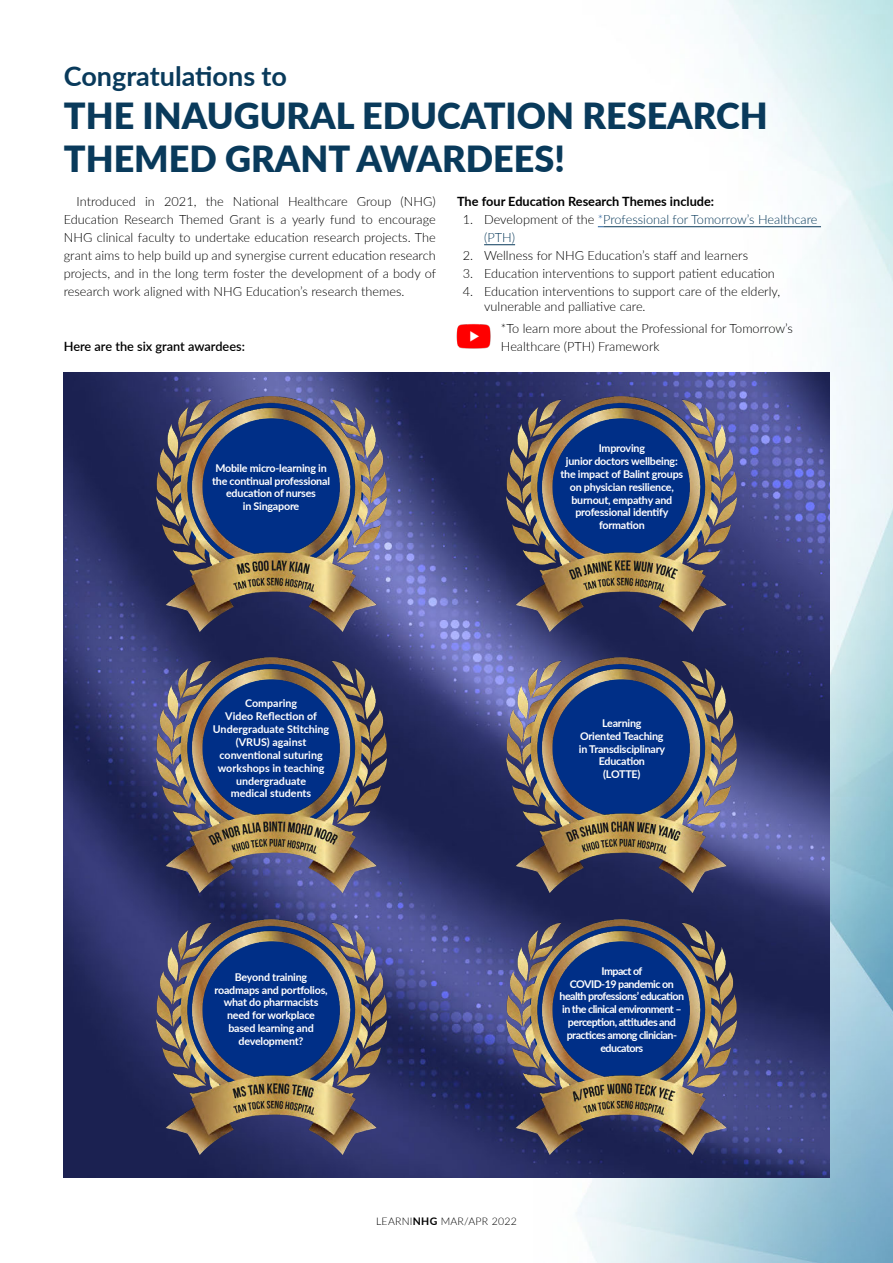
<style>
.page{position:relative;width:893px;height:1263px;background:#fff}
.page>*{position:absolute;margin:0;border:0;box-sizing:border-box;transform-origin:0 0}
.t1{font:900 36px/43.2px "Lato";color:#093a5b}
.t2{font:700 27px "Lato";color:#093a5b}
.t3{font:300 12.75px/18px "Lato";color:#000}
.t4{font:300 12.75px/18px "Lato";color:#093a5b}
.t5{font:700 12.75px "Lato";color:#000}
.t6{font:600 12.75px "Lato";color:#000}
.t7{font:700 10.65px/12.9px "Lato";letter-spacing:-.02em;color:#fff;text-align:center}
.t8{font:700 10.65px/12.9px "Lato";letter-spacing:-.05em;color:#fff;text-align:center}
.t9{font:700 10.65px/12.9px "Lato";color:#fff;text-align:center}
.t10{font:300 10.5px "Lato";letter-spacing:.025em;color:#000}
.s1{color:#000}
.s2{color:#215e9e}
.s3{font-weight:700}
</style>
<div class="page">
<img style="left:186px;top:0;width:707px;height:1263px">
<img style="left:454px;top:322px;width:47px;height:28px">
<img style="left:64px;top:373px;width:765px;height:805px">
<hr style="left:603px;top:226px;width:218px;height:1px;background:#093a5b">
<hr style="left:484px;top:244px;width:31px;height:1px;background:#093a5b">
<img style="left:156px;top:396px;width:230px;height:235px">
<img style="left:507px;top:396px;width:230px;height:235px">
<img style="left:156px;top:658px;width:230px;height:235px">
<img style="left:507px;top:658px;width:230px;height:235px">
<img style="left:156px;top:919px;width:230px;height:235px">
<img style="left:507px;top:919px;width:230px;height:235px">
<h2 class="t2" style="left:64px;top:56px;width:225px">Congratulations to</h2>
<h1 class="t1" style="left:64px;top:92px;width:705px">THE INAUGURAL EDUCATION RESEARCH<br>THEMED GRANT AWARDEES!</h1>
<p class="t3" style="left:64px;top:192px;width:374px;text-align:justify;text-indent:13px">Introduced in 2021, the National Healthcare Group (NHG)<br>Education Research Themed Grant is a yearly fund to encourage NHG clinical faculty to undertake education research projects. The grant aims to help build up and synergise current education research projects, and in the long term foster the development of a body of research work aligned with NHG Education’s research themes.</p>
<p class="t6" style="left:64px;top:337px;width:183px">Here are the six grant awardees:</p>
<p class="t5" style="left:457px;top:192px;width:259px">The four Education Research Themes include:</p>
<p class="t4" style="left:484px;top:210px;width:335px;text-indent:-21px"><span class="s1">1. Development of the</span> <span class="s2">*</span>Professional for Tomorrow’s Healthcare (PTH)</p>
<p class="t3" style="left:463px;top:246px;width:287px">2. Wellness for NHG Education’s staff and learners</p>
<p class="t3" style="left:463px;top:264px;width:314px">3. Education interventions to support patient education</p>
<p class="t3" style="left:484px;top:283px;width:298px;line-height:15.3px;text-indent:-21px">4. Education interventions to support care of the elderly, vulnerable and palliative care.</p>
<p class="t3" style="left:501px;top:319px;width:294px">*To learn more about the Professional for Tomorrow’s<br>Healthcare (PTH) Framework</p>
<p class="t7" style="left:212px;top:461px;width:119px">Mobile micro-learning in the continual professional education of nurses<br>in Singapore</p>
<p class="t7" style="left:560px;top:441px;width:124px">Improving<br>junior doctors wellbeing: the impact of Balint groups on physician resilience, burnout, empathy and professional identify formation</p>
<p class="t9" style="left:213px;top:697px;width:118px">Comparing<br>Video Reflection of<br>Undergraduate Stitching (VRUS) against conventional suturing workshops in teaching undergraduate<br>medical students</p>
<p class="t7" style="left:579px;top:716px;width:88px">Learning<br>Oriented Teaching in Transdisciplinary<br>Education<br>(LOTTE)</p>
<p class="t7" style="left:214px;top:970px;width:115px">Beyond training roadmaps and portfolios, what do pharmacists need for workplace based learning and development?</p>
<p class="t8" style="left:559px;top:964px;width:126px">Impact of<br>COVID-19 pandemic on health professions’ education in the clinical environment – perception, attitudes and practices among clinician&shy;educators</p>
<p class="t10" style="left:376px;top:1214px;width:142px">LEARNI<span class="s3">NHG</span> MAR/APR 2022</p>
</div>
